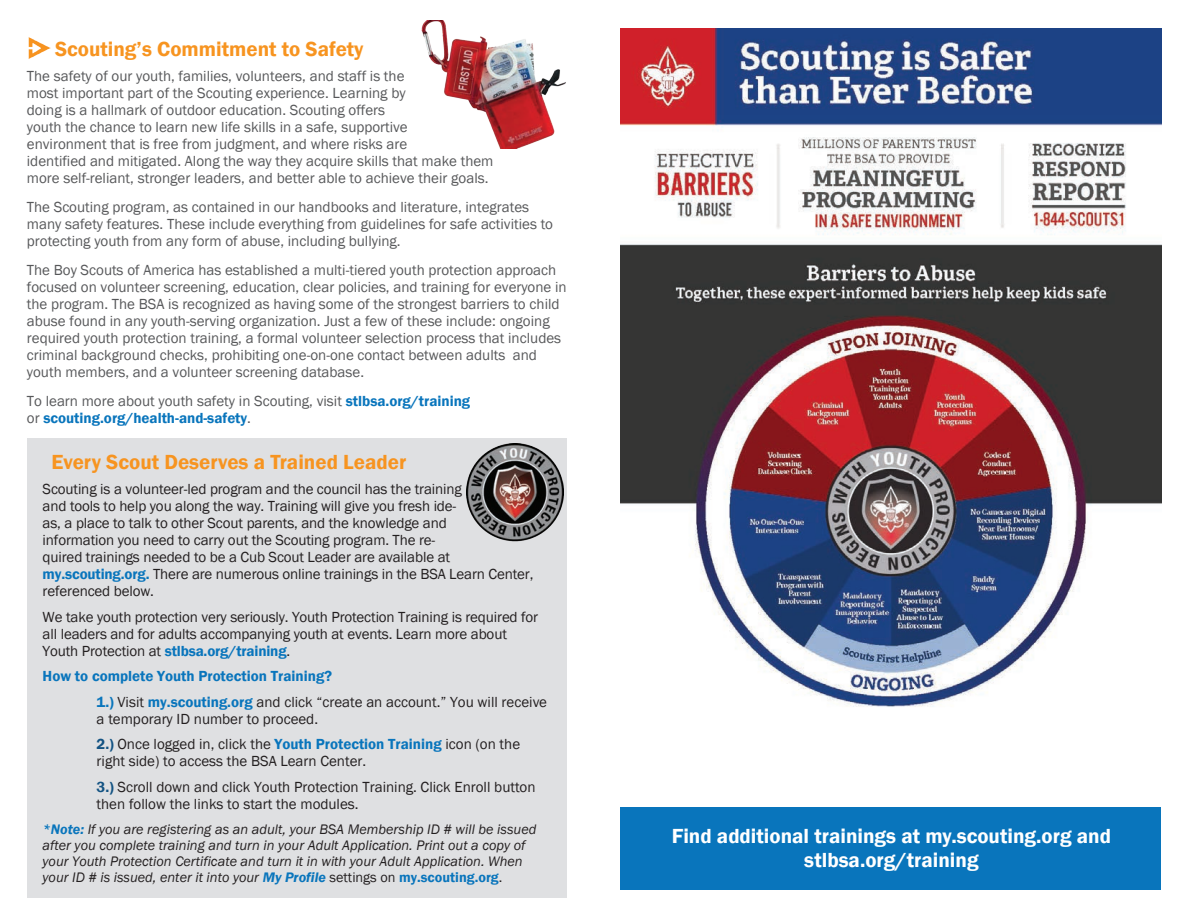
<style>
.page{position:relative;width:1188px;height:918px;background:#fff}
.page>*{position:absolute;margin:0;border:0;box-sizing:border-box;transform-origin:0 0}
.t1{font:600 21px/23.7px "Franklin Gothic";color:#fff;text-align:center}
.t2{font:600 21px "Franklin Gothic";color:#f79420}
.t3{font:15px/17px "Franklin Gothic";color:#57585a}
.t4{font:15px/17px "Franklin Gothic";letter-spacing:-.01em;color:#231f20}
.t5{font:600 15px/25.5px "Franklin Gothic";color:#0975bc}
.t6{font:italic 14.25px/16.2px "Franklin Gothic";color:#231f20}
.s1{font-weight:400;color:#57585a}
.s2{font-weight:600;color:#0975bc}
.s3{font-weight:400;color:#231f20}
.s4{font-weight:600;color:#135383}
.s5{font-style:normal}
.s6{font-weight:600;font-style:normal;color:#0975bc}
</style>
<div class="page">
<div style="left:27px;top:438px;width:540px;height:459px;background:#dfe0e2"></div>
<img style="left:421px;top:21px;width:145px;height:128px">
<img style="left:466px;top:444px;width:97px;height:98px">
<img style="left:28px;top:37px;width:23px;height:22px">
<div style="left:620px;top:807px;width:540px;height:83px;background:#0975bc"></div>
<img style="left:620px;top:28px;width:542px;height:679px">
<h1 class="t2" style="left:55px;top:36px;width:310px">Scouting’s Commitment to Safety</h1>
<p class="t3" style="left:27px;top:68px;width:468px">The safety of our youth, families, volunteers, and staff is the<br>most important part of the Scouting experience. Learning by<br>doing is a hallmark of outdoor education. Scouting offers<br>youth the chance to learn new life skills in a safe, supportive<br>environment that is free from judgment, and where risks are<br>identified and mitigated. Along the way they acquire skills that make them more self-reliant, stronger leaders, and better able to achieve their goals.</p>
<p class="t3" style="left:27px;top:199px;width:528px">The Scouting program, as contained in our handbooks and literature, integrates many safety features. These include everything from guidelines for safe activities to protecting youth from any form of abuse, including bullying.</p>
<p class="t3" style="left:27px;top:262px;width:541px">The Boy Scouts of America has established a multi-tiered youth protection approach focused on volunteer screening, education, clear policies, and training for everyone in the program. The BSA is recognized as having some of the strongest barriers to child abuse found in any youth-serving organization. Just a few of these include: ongoing required youth protection training, a formal volunteer selection process that includes criminal background checks, prohibiting one-on-one contact between adults and youth members, and a volunteer screening database.</p>
<p class="t5" style="left:27px;top:393px;width:445px;line-height:17px"><span class="s1">To learn more about youth safety in Scouting, visit</span> stlbsa.org/training <span class="s1">or</span> scouting.org/health-and-safety<span class="s1">.</span></p>
<h1 class="t2" style="left:52px;top:449px;width:356px">Every Scout Deserves a Trained Leader</h1>
<p class="t4" style="left:43px;top:481px;width:492px">Scouting is a volunteer-led program and the council has the training<br>and tools to help you along the way. Training will give you fresh ide-<br>as, a place to talk to other Scout parents, and the knowledge and<br>information you need to carry out the Scouting program. The re-<br>quired trainings needed to be a Cub Scout Leader are available at <span class="s2">my.scouting.org.</span> There are numerous online trainings in the BSA Learn Center, referenced below.</p>
<p class="t4" style="left:43px;top:608px;width:497px">We take youth protection very seriously. Youth Protection Training is required for all leaders and for adults accompanying youth at events. Learn more about<br>Youth Protection at <span class="s2">stlbsa.org/training</span>.</p>
<p class="t5" style="left:97px;top:664px;width:452px;text-indent:-54px">How to complete Youth Protection Training?<br>1.) <span class="s3">Visit</span> my.scouting.org <span class="s3">and click “create an account.” You will receive</span></p>
<p class="t4" style="left:97px;top:706px;width:425px;line-height:25.5px">a temporary ID number to proceed.<br><span class="s4">2.)</span> Once logged in, click the <span class="s2">Youth Protection Training</span> icon (on the</p>
<p class="t4" style="left:97px;top:749px;width:440px;line-height:25.5px">right side) to access the BSA Learn Center.<br><span class="s4">3.)</span> Scroll down and click Youth Protection Training. Click Enroll button</p>
<p class="t4" style="left:97px;top:796px;width:263px">then follow the links to start the modules.</p>
<p class="t6" style="left:43px;top:821px;width:495px"><span class="s2">*Note:</span> If you are registering as an adult, your BSA Membership ID # will be issued after you complete training and turn in your Adult Application. Print out a copy of your Youth Protection Certificate and turn it in with your Adult Application. When your ID # is issued, enter it into your <span class="s2">My Profile</span> <span class="s5">settings on</span> <span class="s6">my.scouting.org</span><span class="s5">.</span></p>
<h1 class="t1" style="left:672px;top:825px;width:441px">Find additional trainings at my.scouting.org and stlbsa.org/training</h1>
</div>
